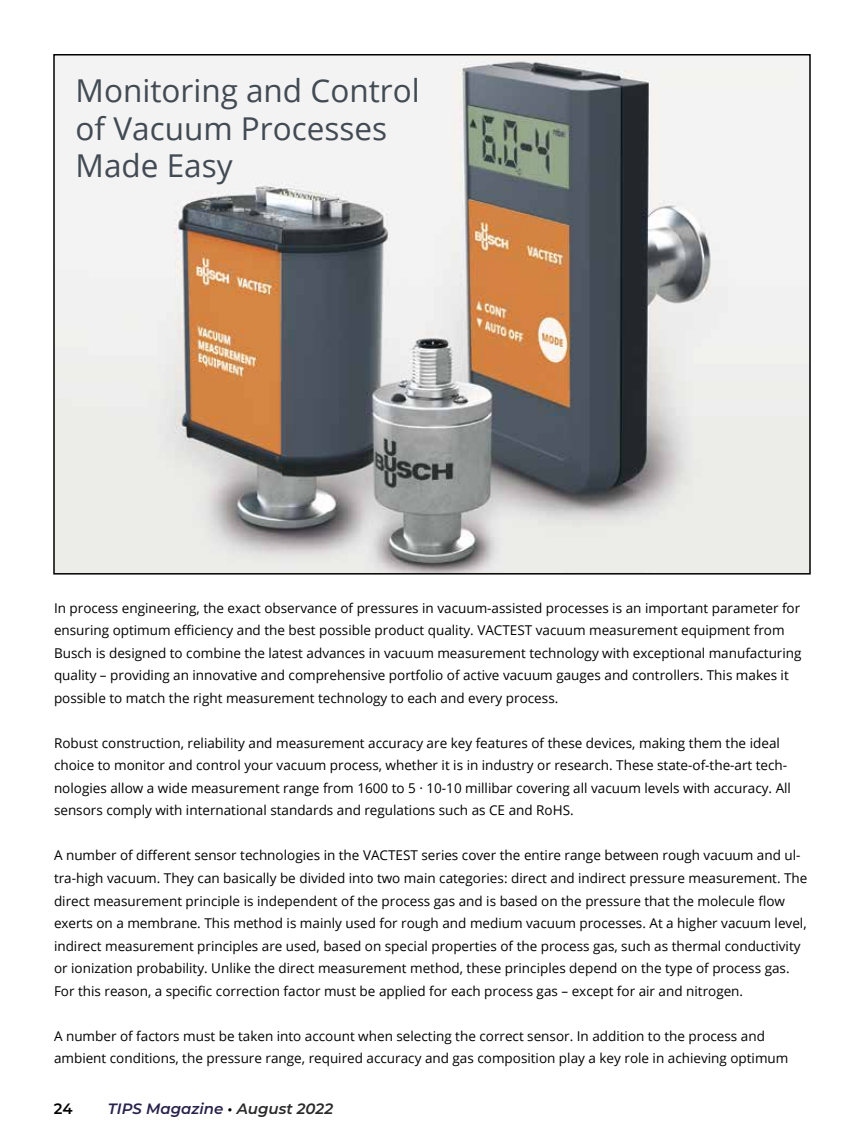
<style>
.page{position:relative;width:864px;height:1134px;background:#fff}
.page>*{position:absolute;margin:0;border:0;box-sizing:border-box;transform-origin:0 0}
.t1{font:31.5px/37.8px "Open Sans";color:#424a53}
.t2{font:italic 600 15px "Montserrat";color:#28224c}
.t3{font:600 15px "Montserrat";color:#000}
.t4{font:13.5px/22.5px "Open Sans";color:#000}
.s1{color:#000}
.s2{color:#292929}
</style>
<div class="page">
<img style="left:56px;top:57px;width:752px;height:515px">
<h1 class="t1" style="left:76px;top:71px;width:346px">Monitoring and Control of Vacuum Processes<br>Made Easy</h1>
<p class="t4" style="left:54px;top:596px;width:749px">In process engineering, the exact observance of pressures in vacuum-assisted processes is an important parameter for ensuring optimum efficiency and the best possible product quality. VACTEST vacuum measurement equipment from Busch is designed to combine the latest advances in vacuum measurement technology with exceptional manufacturing quality – providing an innovative and comprehensive portfolio of active vacuum gauges and controllers. This makes it possible to match the right measurement technology to each and every process.</p>
<p class="t4" style="left:54px;top:731px;width:739px">Robust construction, reliability and measurement accuracy are key features of these devices, making them the ideal choice to monitor and control your vacuum process, whether it is in industry or research. These state-of-the-art tech&shy;nologies allow a wide measurement range from 1600 to 5 · 10-10 millibar covering all vacuum levels with accuracy. All sensors comply with international standards and regulations such as CE and RoHS.</p>
<p class="t4" style="left:54px;top:844px;width:755px">A number of different sensor technologies in the VACTEST series cover the entire range between rough vacuum and ul&shy;tra-high vacuum. They can basically be divided into two main categories: direct and indirect pressure measurement. The direct measurement principle is independent of the process gas and is based on the pressure that the molecule flow exerts on a membrane. This method is mainly used for rough and medium vacuum processes. At a higher vacuum level, indirect measurement principles are used, based on special properties of the process gas, such as thermal conductivity or ionization probability. Unlike the direct measurement method, these principles depend on the type of process gas.<br>For this reason, a specific correction factor must be applied for each process gas – except for air and nitrogen.</p>
<p class="t4" style="left:54px;top:1024px;width:736px">A number of factors must be taken into account when selecting the correct sensor. In addition to the process and ambient conditions, the pressure range, required accuracy and gas composition play a key role in achieving optimum</p>
<p class="t3" style="left:54px;top:1098px;width:20px">24</p>
<p class="t2" style="left:108px;top:1098px;width:227px">TIPS Magazine <span class="s1">•</span> <span class="s2">August 2022</span></p>
</div>
